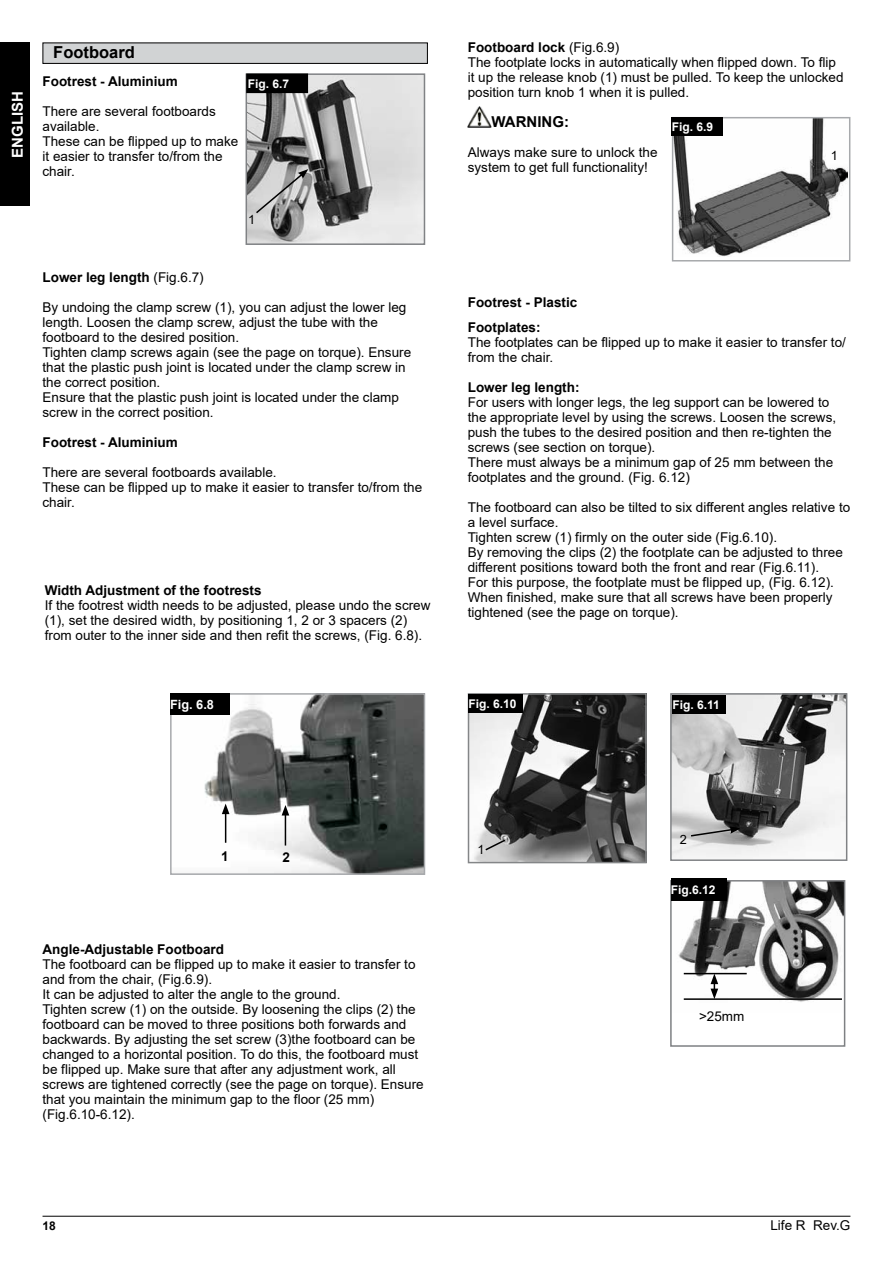
<style>
.page{position:relative;width:893px;height:1263px;background:#fff}
.page>*{position:absolute;margin:0;border:0;box-sizing:border-box;transform-origin:0 0}
.t1{font:700 16.5px "Arial";color:#000}
.t2{font:700 15px "Arial";color:#000}
.t3{font:700 15px "Arial";color:#fff}
.t4{font:13.5px/15px "Arial";color:#000}
.t5{font:700 13.5px/24px "Arial";color:#000}
.t6{font:700 12.75px "Arial";color:#fff}
.t7{font:12.75px "Arial";color:#000}
.t8{font:700 12px "Arial";color:#fff}
.t9{font:700 12px "Arial";color:#000}
.s1{font-weight:700}
.s2{font-weight:400}
</style>
<div class="page">
<div style="left:0;top:43px;width:30px;height:163px;background:#000"></div>
<hr style="left:43px;top:1216px;width:807px;height:1px;background:#000">
<div style="left:43px;top:43px;width:384px;height:20px;background:#d1d3d4"></div>
<div style="left:43px;top:43px;width:385px;height:21px;border:1px solid #000"></div>
<img style="left:468px;top:107px;width:24px;height:21px">
<img style="left:673px;top:883px;width:169px;height:119px">
<div style="left:670px;top:880px;width:175px;height:167px;border:2px solid #7e8083"></div>
<div style="left:671px;top:878px;width:56px;height:22px;background:#000"></div>
<img style="left:249px;top:76px;width:173px;height:166px">
<div style="left:246px;top:73px;width:179px;height:172px;border:2px solid #808285"></div>
<div style="left:247px;top:74px;width:60px;height:18px;background:#000"></div>
<div style="left:246px;top:73px;width:62px;height:20px;border:2px solid #000"></div>
<svg style="left:254px;top:169px;width:54px;height:46px;background:#a9a9a9"></svg>
<img style="left:471px;top:696px;width:173px;height:164px">
<div style="left:468px;top:693px;width:179px;height:170px;border:2px solid #848688"></div>
<div style="left:468px;top:694px;width:55px;height:19px;background:#000"></div>
<svg style="left:484px;top:838px;width:23px;height:14px"></svg>
<img style="left:673px;top:696px;width:171px;height:162px">
<div style="left:670px;top:693px;width:177px;height:168px;border:2px solid #808285"></div>
<div style="left:672px;top:695px;width:53px;height:19px;background:#000"></div>
<svg style="left:689px;top:826px;width:51px;height:11px"></svg>
<hr style="left:684px;top:998px;width:158px;height:2px;background:#000">
<hr style="left:684px;top:973px;width:63px;height:1px;background:#000">
<svg style="left:711px;top:974px;width:7px;height:25px"></svg>
<img style="left:675px;top:120px;width:172px;height:137px">
<div style="left:672px;top:117px;width:178px;height:144px;border:2px solid #a7a9ac"></div>
<div style="left:672px;top:117px;width:51px;height:19px;background:#000"></div>
<img style="left:204px;top:696px;width:218px;height:176px">
<div style="left:170px;top:693px;width:255px;height:182px;border:2px solid #a7a9ac"></div>
<div style="left:170px;top:694px;width:60px;height:21px;background:#000"></div>
<hr style="left:225px;top:812px;width:1px;height:31px;background:#000">
<svg style="left:222px;top:804px;width:7px;height:10px"></svg>
<hr style="left:285px;top:813px;width:1px;height:32px;background:#000">
<svg style="left:282px;top:805px;width:7px;height:10px"></svg>
<p class="t3" style="left:7px;top:158px;width:68px;rotate:-90deg">ENGLISH</p>
<p class="t1" style="left:53px;top:41px;width:83px">Footboard</p>
<p class="t4" style="left:468px;top:40px;width:377px"><span class="s1">Footboard lock</span> (Fig.6.9)<br>The footplate locks in automatically when flipped down. To flip it up the release knob (1) must be pulled. To keep the unlocked position turn knob 1 when it is pulled.</p>
<p class="t2" style="left:492px;top:112px;width:79px">WARNING:</p>
<p class="t4" style="left:468px;top:145px;width:191px">Always make sure to unlock the system to get full functionality!</p>
<p class="t5" style="left:43px;top:70px;width:137px">Footrest - Aluminium</p>
<p class="t4" style="left:43px;top:104px;width:197px">There are several footboards available.<br>These can be flipped up to make it easier to transfer to/from the chair.</p>
<p class="t8" style="left:248px;top:75px;width:43px">Fig. 6.7</p>
<p class="t8" style="left:672px;top:118px;width:43px">Fig. 6.9</p>
<p class="t7" style="left:831px;top:147px;width:9px">1</p>
<p class="t7" style="left:248px;top:211px;width:9px">1</p>
<p class="t5" style="left:43px;top:265px;width:163px">Lower leg length <span class="s2">(Fig.6.7)</span></p>
<p class="t4" style="left:43px;top:300px;width:370px">By undoing the clamp screw (1), you can adjust the lower leg length. Loosen the clamp screw, adjust the tube with the footboard to the desired position.<br>Tighten clamp screws again (see the page on torque). Ensure that the plastic push joint is located under the clamp screw in the correct position.<br>Ensure that the plastic push joint is located under the clamp screw in the correct position.</p>
<p class="t5" style="left:43px;top:430px;width:137px">Footrest - Aluminium</p>
<p class="t4" style="left:43px;top:465px;width:381px">There are several footboards available.<br>These can be flipped up to make it easier to transfer to/from the chair.</p>
<p class="t5" style="left:45px;top:579px;width:218px">Width Adjustment of the footrests</p>
<p class="t4" style="left:45px;top:598px;width:387px">If the footrest width needs to be adjusted, please undo the screw (1), set the desired width, by positioning 1, 2 or 3 spacers (2) from outer to the inner side and then refit the screws, (Fig. 6.8).</p>
<p class="t5" style="left:468px;top:291px;width:111px">Footrest - Plastic<br>Footplates:</p>
<p class="t4" style="left:468px;top:334px;width:380px">The footplates can be flipped up to make it easier to transfer to/ from the chair.</p>
<p class="t5" style="left:468px;top:375px;width:113px">Lower leg length:</p>
<p class="t4" style="left:468px;top:394px;width:370px">For users with longer legs, the leg support can be lowered to the appropriate level by using the screws. Loosen the screws, push the tubes to the desired position and then re-tighten the screws (see section on torque).<br>There must always be a minimum gap of 25 mm between the footplates and the ground. (Fig. 6.12)</p>
<p class="t4" style="left:468px;top:499px;width:384px">The footboard can also be tilted to six different angles relative to a level surface.<br>Tighten screw (1) firmly on the outer side (Fig.6.10).<br>By removing the clips (2) the footplate can be adjusted to three different positions toward both the front and rear (Fig.6.11).<br>For this purpose, the footplate must be flipped up, (Fig. 6.12).<br>When finished, make sure that all screws have been properly tightened (see the page on torque).</p>
<p class="t6" style="left:170px;top:695px;width:45px">Fig. 6.8</p>
<p class="t8" style="left:468px;top:695px;width:50px">Fig. 6.10</p>
<p class="t8" style="left:672px;top:696px;width:49px">Fig. 6.11</p>
<p class="t5" style="left:221px;top:844px;width:9px">1</p>
<p class="t5" style="left:283px;top:846px;width:9px">2</p>
<p class="t5" style="left:43px;top:937px;width:183px">Angle-Adjustable Footboard</p>
<p class="t4" style="left:43px;top:956px;width:383px">The footboard can be flipped up to make it easier to transfer to and from the chair, (Fig.6.9).<br>It can be adjusted to alter the angle to the ground.<br>Tighten screw (1) on the outside. By loosening the clips (2) the footboard can be moved to three positions both forwards and backwards. By adjusting the set screw (3)the footboard can be changed to a horizontal position. To do this, the footboard must be flipped up. Make sure that after any adjustment work, all screws are tightened correctly (see the page on torque). Ensure that you maintain the minimum gap to the floor (25 mm) (Fig.6.10-6.12).</p>
<p class="t7" style="left:478px;top:841px;width:9px">1</p>
<p class="t7" style="left:680px;top:830px;width:9px">2</p>
<p class="t8" style="left:671px;top:881px;width:46px">Fig.6.12</p>
<p class="t4" style="left:699px;top:1008px;width:47px">&gt;25mm</p>
<p class="t9" style="left:43px;top:1217px;width:15px">18</p>
<p class="t4" style="left:770px;top:1218px;width:82px">Life R Rev.G</p>
</div>
